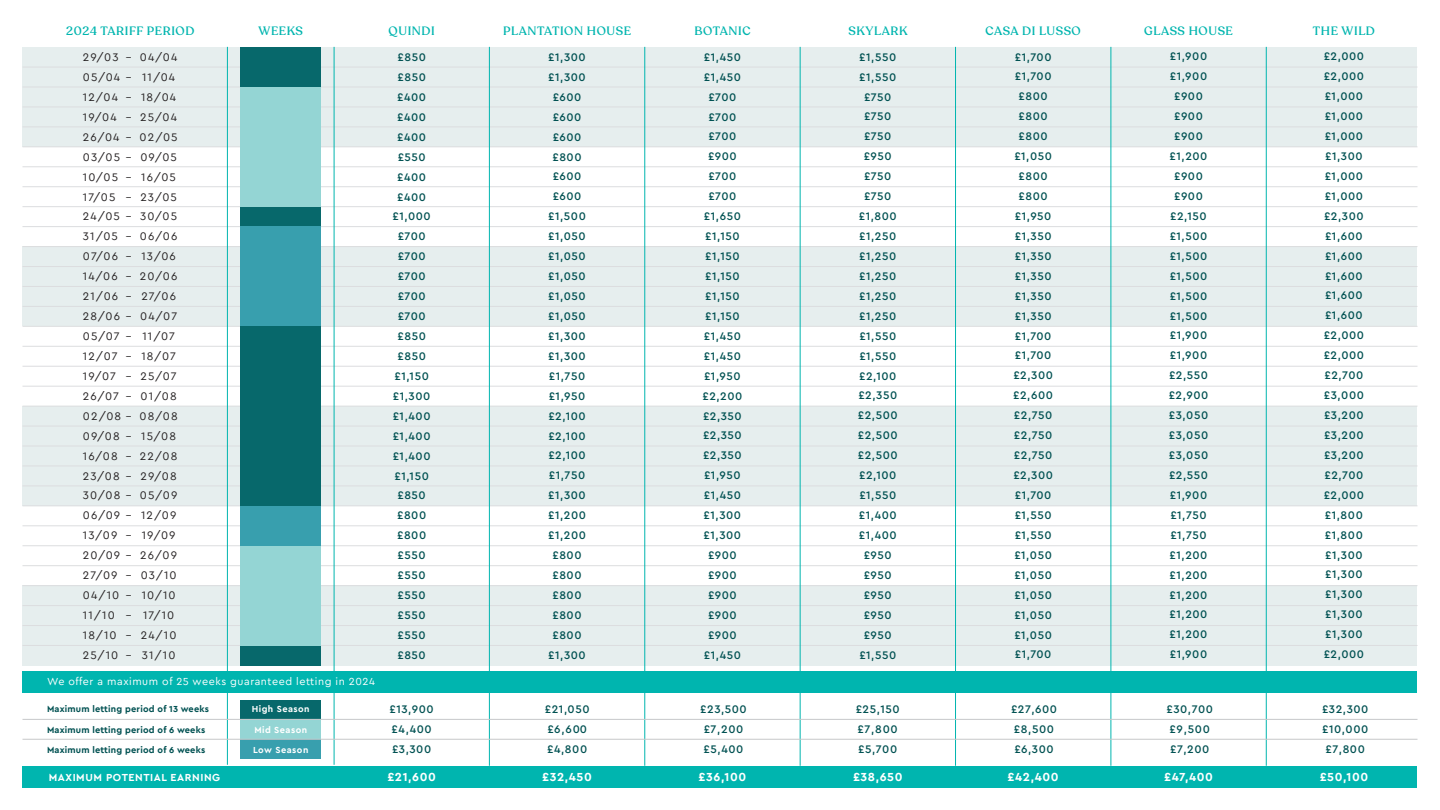
<style>
.page{position:relative;width:1440px;height:810px;background:#fff}
.page>*{position:absolute;margin:0;border:0;box-sizing:border-box;transform-origin:0 0}
.t1{font:700 12.3px "Cera Pro";letter-spacing:.05em;color:#fff}
.t2{font:500 12px "Recoleta";letter-spacing:.05em;color:#00b5af}
.t3{font:500 11.48px/20px "Cera Pro";letter-spacing:.05em;color:#005152}
.t4{font:11.48px/20px "Cera Pro";letter-spacing:.1em;color:#231f20}
.t5{font:10.73px "Cera Pro";letter-spacing:.05em;color:#fff}
.t6{font:700 10.73px "Cera Pro";letter-spacing:.05em;color:#fff}
.t7{font:700 9.23px/20px "Cera Pro";letter-spacing:.02em;color:#005152}
.t8{font:700 9.23px/20px "Cera Pro";letter-spacing:.05em;color:#fff}
</style>
<div class="page">
<div style="left:22px;top:247px;width:1396px;height:79px;background:#e6eeee"></div>
<div style="left:22px;top:406px;width:1396px;height:100px;background:#e6eeee"></div>
<div style="left:22px;top:586px;width:1396px;height:80px;background:#e6eeee"></div>
<div style="left:22px;top:47px;width:1396px;height:100px;background:#e6eeee"></div>
<hr style="left:22px;top:67px;width:1396px;height:1px;background:#dcdddf">
<hr style="left:22px;top:87px;width:1396px;height:1px;background:#dcdddf">
<hr style="left:22px;top:107px;width:1396px;height:1px;background:#dcdddf">
<hr style="left:22px;top:127px;width:1396px;height:1px;background:#dcdddf">
<hr style="left:22px;top:147px;width:1396px;height:1px;background:#dcdddf">
<hr style="left:22px;top:167px;width:1396px;height:1px;background:#dcdddf">
<hr style="left:22px;top:187px;width:1396px;height:1px;background:#dcdddf">
<hr style="left:22px;top:206px;width:1396px;height:1px;background:#dcdddf">
<hr style="left:22px;top:226px;width:1396px;height:1px;background:#dcdddf">
<hr style="left:22px;top:246px;width:1396px;height:1px;background:#dcdddf">
<hr style="left:22px;top:266px;width:1396px;height:1px;background:#dcdddf">
<hr style="left:22px;top:286px;width:1396px;height:1px;background:#dcdddf">
<hr style="left:22px;top:306px;width:1396px;height:1px;background:#dcdddf">
<hr style="left:22px;top:326px;width:1396px;height:1px;background:#dcdddf">
<hr style="left:22px;top:346px;width:1396px;height:1px;background:#dcdddf">
<hr style="left:22px;top:366px;width:1396px;height:1px;background:#dcdddf">
<hr style="left:22px;top:386px;width:1396px;height:1px;background:#dcdddf">
<hr style="left:22px;top:406px;width:1396px;height:1px;background:#dcdddf">
<hr style="left:22px;top:426px;width:1396px;height:1px;background:#dcdddf">
<hr style="left:22px;top:446px;width:1396px;height:1px;background:#dcdddf">
<hr style="left:22px;top:466px;width:1396px;height:1px;background:#dcdddf">
<hr style="left:22px;top:486px;width:1396px;height:1px;background:#dcdddf">
<hr style="left:22px;top:506px;width:1396px;height:1px;background:#dcdddf">
<hr style="left:22px;top:526px;width:1396px;height:1px;background:#dcdddf">
<hr style="left:22px;top:546px;width:1396px;height:1px;background:#dcdddf">
<hr style="left:22px;top:565px;width:1396px;height:1px;background:#dcdddf">
<hr style="left:22px;top:585px;width:1396px;height:1px;background:#dcdddf">
<hr style="left:22px;top:605px;width:1396px;height:1px;background:#dcdddf">
<hr style="left:22px;top:625px;width:1396px;height:1px;background:#dcdddf">
<hr style="left:22px;top:645px;width:1396px;height:1px;background:#dcdddf">
<hr style="left:489px;top:47px;width:1px;height:719px;background:#00b5af">
<hr style="left:644px;top:47px;width:1px;height:719px;background:#00b5af">
<hr style="left:800px;top:47px;width:1px;height:719px;background:#00b5af">
<hr style="left:955px;top:47px;width:1px;height:719px;background:#00b5af">
<hr style="left:1111px;top:47px;width:1px;height:719px;background:#00b5af">
<hr style="left:1266px;top:47px;width:1px;height:719px;background:#00b5af">
<div style="left:22px;top:766px;width:1396px;height:22px;background:#00b5af"></div>
<div style="left:22px;top:671px;width:1396px;height:22px;background:#00b5af"></div>
<div style="left:240px;top:700px;width:81px;height:20px;background:#07686b"></div>
<div style="left:240px;top:719px;width:81px;height:20px;background:#94d5d4"></div>
<div style="left:240px;top:739px;width:81px;height:20px;background:#389fae"></div>
<div style="left:240px;top:207px;width:81px;height:20px;background:#07686b"></div>
<div style="left:240px;top:227px;width:81px;height:99px;background:#389fae"></div>
<div style="left:240px;top:506px;width:81px;height:40px;background:#389fae"></div>
<div style="left:240px;top:326px;width:81px;height:180px;background:#07686b"></div>
<div style="left:240px;top:646px;width:81px;height:20px;background:#07686b"></div>
<div style="left:240px;top:47px;width:81px;height:40px;background:#07686b"></div>
<div style="left:240px;top:87px;width:81px;height:120px;background:#94d5d4"></div>
<div style="left:240px;top:546px;width:81px;height:100px;background:#94d5d4"></div>
<hr style="left:227px;top:47px;width:1px;height:718px;background:#00b5af">
<hr style="left:334px;top:47px;width:1px;height:718px;background:#00b5af">
<hr style="left:22px;top:719px;width:1396px;height:1px;background:#c7c8ca">
<hr style="left:22px;top:739px;width:1396px;height:1px;background:#c7c8ca">
<p class="t2" style="left:66px;top:23px;width:130px">2024 TARIFF PERIOD</p>
<p class="t2" style="left:259px;top:23px;width:46px">WEEKS</p>
<p class="t4" style="left:83px;top:47px;width:96px">29/03 – 04/04<br>05/04 – 11/04<br>12/04 – 18/04<br>19/04 – 25/04<br>26/04 – 02/05<br>03/05 – 09/05<br>10/05 – 16/05<br>17/05 – 23/05<br>24/05 – 30/05<br>31/05 – 06/06<br>07/06 – 13/06<br>14/06 – 20/06<br>21/06 – 27/06<br>28/06 – 04/07<br>05/07 – 11/07<br>12/07 – 18/07<br>19/07 – 25/07<br>26/07 – 01/08<br>02/08 – 08/08<br>09/08 – 15/08<br>16/08 – 22/08<br>23/08 – 29/08<br>30/08 – 05/09<br>06/09 – 12/09<br>13/09 – 19/09<br>20/09 – 26/09<br>27/09 – 03/10<br>04/10 – 10/10<br>11/10 – 17/10<br>18/10 – 24/10<br>25/10 – 31/10</p>
<p class="t5" style="left:47px;top:675px;width:330px">We offer a maximum of 25 weeks guaranteed letting in 2024</p>
<p class="t7" style="left:47px;top:699px;width:163px">Maximum letting period of 13 weeks</p>
<p class="t7" style="left:47px;top:719px;width:160px">Maximum letting period of 6 weeks<br>Maximum letting period of 6 weeks</p>
<p class="t6" style="left:49px;top:770px;width:173px">MAXIMUM POTENTIAL EARNING</p>
<p class="t8" style="left:252px;top:699px;width:59px">High Season</p>
<p class="t8" style="left:253px;top:719px;width:57px">Mid Season<br>Low Season</p>
<p class="t2" style="left:389px;top:23px;width:48px">QUINDI</p>
<p class="t2" style="left:503px;top:23px;width:129px">PLANTATION HOUSE</p>
<p class="t2" style="left:694px;top:23px;width:58px">BOTANIC</p>
<p class="t2" style="left:849px;top:23px;width:60px">SKYLARK</p>
<p class="t2" style="left:986px;top:23px;width:97px">CASA DI LUSSO</p>
<p class="t2" style="left:1144px;top:23px;width:90px">GLASS HOUSE</p>
<p class="t2" style="left:1313px;top:23px;width:64px">THE WILD</p>
<p class="t3" style="left:393px;top:47px;width:40px;text-align:center">£850 £850 £400 £400 £400 £550 £400 £400 £1,000 £700 £700 £700 £700 £700 £850 £850 £1,150 £1,300 £1,400 £1,400 £1,400 £1,150 £850 £800 £800 £550 £550 £550 £550 £550 £850</p>
<p class="t3" style="left:548px;top:47px;width:39px;text-align:center">£1,300 £1,300 £600 £600 £600 £800 £600 £600 £1,500 £1,050 £1,050 £1,050 £1,050 £1,050 £1,300 £1,300 £1,750 £1,950 £2,100 £2,100 £2,100 £1,750 £1,300 £1,200 £1,200 £800 £800 £800 £800 £800 £1,300</p>
<p class="t3" style="left:702px;top:46px;width:41px;text-align:center">£1,450 £1,450 £700 £700 £700 £900 £700 £700 £1,650 £1,150 £1,150 £1,150 £1,150 £1,150 £1,450 £1,450 £1,950 £2,200 £2,350 £2,350 £2,350 £1,950 £1,450 £1,300 £1,300 £900 £900 £900 £900 £900 £1,450</p>
<p class="t3" style="left:858px;top:46px;width:41px;text-align:center">£1,550 £1,550 £750 £750 £750 £950 £750 £750 £1,800 £1,250 £1,250 £1,250 £1,250 £1,250 £1,550 £1,550 £2,100 £2,350 £2,500 £2,500 £2,500 £2,100 £1,550 £1,400 £1,400 £950 £950 £950 £950 £950 £1,550</p>
<p class="t3" style="left:1013px;top:46px;width:41px;text-align:center">£1,700 £1,700 £800 £800 £800 £1,050 £800 £800 £1,950 £1,350 £1,350 £1,350 £1,350 £1,350 £1,700 £1,700 £2,300 £2,600 £2,750 £2,750 £2,750 £2,300 £1,700 £1,550 £1,550 £1,050 £1,050 £1,050 £1,050 £1,050 £1,700</p>
<p class="t3" style="left:1169px;top:46px;width:41px;text-align:center">£1,900 £1,900 £900 £900 £900 £1,200 £900 £900 £2,150 £1,500 £1,500 £1,500 £1,500 £1,500 £1,900 £1,900 £2,550 £2,900 £3,050 £3,050 £3,050 £2,550 £1,900 £1,750 £1,750 £1,200 £1,200 £1,200 £1,200 £1,200 £1,900</p>
<p class="t3" style="left:1324px;top:46px;width:42px">£2,000 £2,000 £1,000 £1,000 £1,000 £1,300 £1,000 £1,000 £2,300 £1,600 £1,600 £1,600 £1,600 £1,600 £2,000 £2,000 £2,700 £3,000 £3,200 £3,200 £3,200 £2,700 £2,000 £1,800 £1,800 £1,300 £1,300 £1,300 £1,300 £1,300 £2,000</p>
<p class="t3" style="left:390px;top:699px;width:46px">£13,900 £4,400 £3,300</p>
<p class="t3" style="left:545px;top:699px;width:46px">£21,050 £6,600 £4,800</p>
<p class="t3" style="left:700px;top:699px;width:48px">£23,500 £7,200 £5,400</p>
<p class="t3" style="left:856px;top:699px;width:46px">£25,150 £7,800 £5,700</p>
<p class="t3" style="left:1011px;top:699px;width:47px">£27,600 £8,500 £6,300</p>
<p class="t3" style="left:1166px;top:699px;width:48px">£30,700 £9,500 £7,200</p>
<p class="t3" style="left:1322px;top:699px;width:48px;text-align:justify">£32,300 £10,000 £7,800</p>
<p class="t1" style="left:387px;top:768px;width:50px">£21,600</p>
<p class="t1" style="left:542px;top:768px;width:51px">£32,450</p>
<p class="t1" style="left:699px;top:768px;width:49px">£36,100</p>
<p class="t1" style="left:853px;top:768px;width:51px">£38,650</p>
<p class="t1" style="left:1008px;top:768px;width:53px">£42,400</p>
<p class="t1" style="left:1164px;top:768px;width:50px">£47,400</p>
<p class="t1" style="left:1320px;top:768px;width:50px">£50,100</p>
</div>
